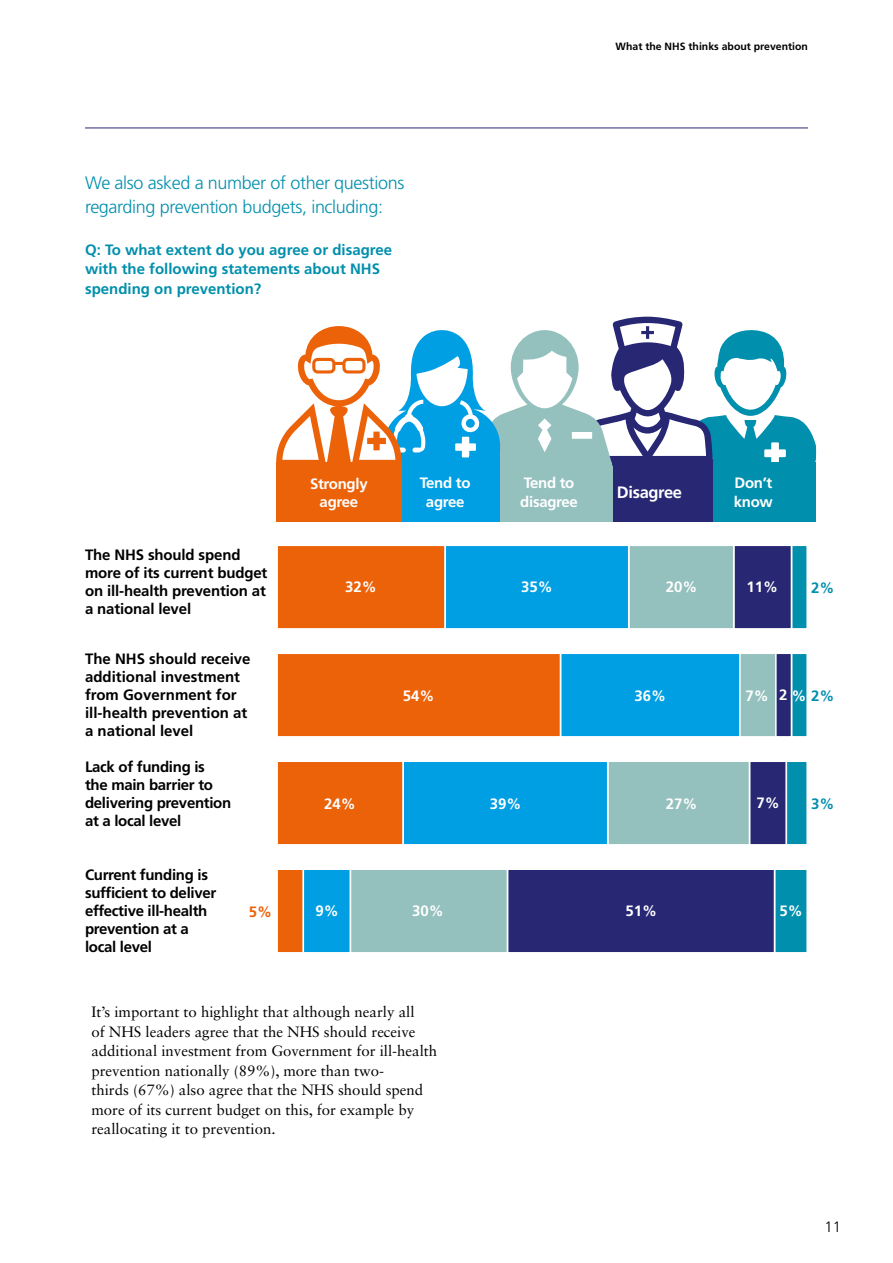
<style>
.page{position:relative;width:893px;height:1263px;background:#fff}
.page>*{position:absolute;margin:0;border:0;box-sizing:border-box;transform-origin:0 0}
.t1{font:300 18px/24px "Frutiger";letter-spacing:-.02em;color:#008fac}
.t2{font:700 16.5px "Frutiger";letter-spacing:-.02em;color:#fff}
.t3{font:700 15px/18px "Frutiger";letter-spacing:-.01em;color:#000}
.t4{font:15px/19.5px "Sabon LT Std";color:#000}
.t5{font:700 15px/19.5px "Frutiger";color:#008fac}
.t6{font:700 15px/19.5px "Frutiger";letter-spacing:-.02em;color:#fff}
.t7{font:300 15px "Frutiger";color:#000}
.t8{font:700 15px "Frutiger";color:#eb6209}
.t9{font:700 10.5px "Frutiger";color:#000}
.s1{color:#008fac}
</style>
<div class="page">
<hr style="left:85px;top:128px;width:723px;height:1px;background:#272774">
<div style="left:791px;top:544px;width:17px;height:86px;background:#008fac;border:2px solid #fff"></div>
<div style="left:733px;top:544px;width:59px;height:86px;background:#272774;border:2px solid #fff"></div>
<div style="left:628px;top:544px;width:106px;height:86px;background:#94c0be;border:2px solid #fff"></div>
<div style="left:444px;top:544px;width:185px;height:86px;background:#009fe3;border:2px solid #fff"></div>
<div style="left:276px;top:544px;width:170px;height:86px;background:#eb6209;border:2px solid #fff"></div>
<div style="left:786px;top:760px;width:22px;height:85px;background:#008fac;border:2px solid #fff"></div>
<div style="left:749px;top:760px;width:38px;height:85px;background:#272774;border:2px solid #fff"></div>
<div style="left:607px;top:760px;width:143px;height:85px;background:#94c0be;border:2px solid #fff"></div>
<div style="left:402px;top:760px;width:206px;height:85px;background:#009fe3;border:2px solid #fff"></div>
<div style="left:276px;top:760px;width:128px;height:85px;background:#eb6209;border:2px solid #fff"></div>
<div style="left:774px;top:868px;width:34px;height:85px;background:#008fac;border:2px solid #fff"></div>
<div style="left:507px;top:868px;width:268px;height:85px;background:#272774;border:2px solid #fff"></div>
<div style="left:350px;top:868px;width:158px;height:85px;background:#94c0be;border:2px solid #fff"></div>
<div style="left:303px;top:868px;width:48px;height:85px;background:#009fe3;border:2px solid #fff"></div>
<div style="left:276px;top:868px;width:28px;height:85px;background:#eb6209;border:2px solid #fff"></div>
<div style="left:560px;top:652px;width:190px;height:86px;background:#009fe3;border:2px solid #fff"></div>
<div style="left:791px;top:652px;width:17px;height:86px;background:#008fac;border:2px solid #fff"></div>
<div style="left:739px;top:652px;width:48px;height:86px;background:#94c0be;border:2px solid #fff"></div>
<div style="left:276px;top:652px;width:285px;height:86px;background:#eb6209;border:2px solid #fff"></div>
<div style="left:775px;top:652px;width:17px;height:86px;background:#272774;border:2px solid #fff"></div>
<div style="left:691px;top:462px;width:125px;height:60px;background:#008fac"></div>
<div style="left:586px;top:462px;width:126px;height:60px;background:#272774"></div>
<div style="left:487px;top:462px;width:124px;height:60px;background:#94c0be"></div>
<svg style="left:276px;top:317px;width:540px;height:158px"></svg>
<div style="left:470px;top:456px;width:30px;height:17px;background:#009fe3"></div>
<div style="left:704px;top:459px;width:8px;height:11px;background:#272774"></div>
<div style="left:390px;top:462px;width:110px;height:60px;background:#009fe3"></div>
<div style="left:276px;top:462px;width:126px;height:60px;background:#eb6209"></div>
<div style="left:600px;top:466px;width:12px;height:56px;background:#94c0be"></div>
<p class="t1" style="left:85px;top:171px;width:321px">We also asked a number of other questions regarding prevention budgets, including:</p>
<p class="t5" style="left:85px;top:239px;width:309px">Q: To what extent do you agree or disagree with the following statements about NHS spending on prevention?</p>
<p class="t9" style="left:616px;top:41px;width:194px">What the NHS thinks about prevention</p>
<p class="t6" style="left:310px;top:474px;width:59px;line-height:18px;text-align:center">Strongly agree</p>
<p class="t6" style="left:420px;top:473px;width:52px;text-align:center">Tend to agree</p>
<p class="t6" style="left:520px;top:473px;width:59px">Tend to disagree</p>
<p class="t2" style="left:617px;top:483px;width:67px">Disagree</p>
<p class="t6" style="left:734px;top:473px;width:41px">Don’t know</p>
<p class="t3" style="left:85px;top:546px;width:184px">The NHS should spend more of its current budget on ill-health prevention at a national level</p>
<p class="t3" style="left:85px;top:649px;width:167px">The NHS should receive additional investment from Government for ill-health prevention at a national level</p>
<p class="t3" style="left:85px;top:757px;width:148px">Lack of funding is the main barrier to delivering prevention at a local level</p>
<p class="t3" style="left:85px;top:865px;width:133px">Current funding is sufficient to deliver effective ill-health prevention at a local level</p>
<p class="t8" style="left:249px;top:903px;width:25px">5%</p>
<p class="t6" style="left:345px;top:577px;width:33px">32%</p>
<p class="t6" style="left:521px;top:577px;width:33px">35%</p>
<p class="t6" style="left:666px;top:577px;width:33px">20%</p>
<p class="t6" style="left:747px;top:577px;width:33px">11%</p>
<p class="t5" style="left:811px;top:578px;width:25px">2%</p>
<p class="t6" style="left:403px;top:686px;width:33px">54%</p>
<p class="t6" style="left:634px;top:686px;width:33px">36%</p>
<p class="t6" style="left:745px;top:686px;width:91px">7% 2% <span class="s1">2%</span></p>
<p class="t6" style="left:324px;top:794px;width:33px">24%</p>
<p class="t6" style="left:490px;top:794px;width:33px">39%</p>
<p class="t6" style="left:666px;top:794px;width:33px">27%</p>
<p class="t6" style="left:756px;top:793px;width:25px">7%</p>
<p class="t5" style="left:811px;top:794px;width:25px">3%</p>
<p class="t6" style="left:315px;top:901px;width:25px">9%</p>
<p class="t6" style="left:412px;top:901px;width:33px">30%</p>
<p class="t6" style="left:626px;top:901px;width:33px">51%</p>
<p class="t6" style="left:780px;top:901px;width:25px">5%</p>
<p class="t4" style="left:91px;top:1002px;width:347px">It’s important to highlight that although nearly all<br>of NHS leaders agree that the NHS should receive additional investment from Government for ill-health prevention nationally (89%), more than two-<br>thirds (67%) also agree that the NHS should spend more of its current budget on this, for example by reallocating it to prevention.</p>
<p class="t7" style="left:824px;top:1218px;width:18px">11</p>
</div>
